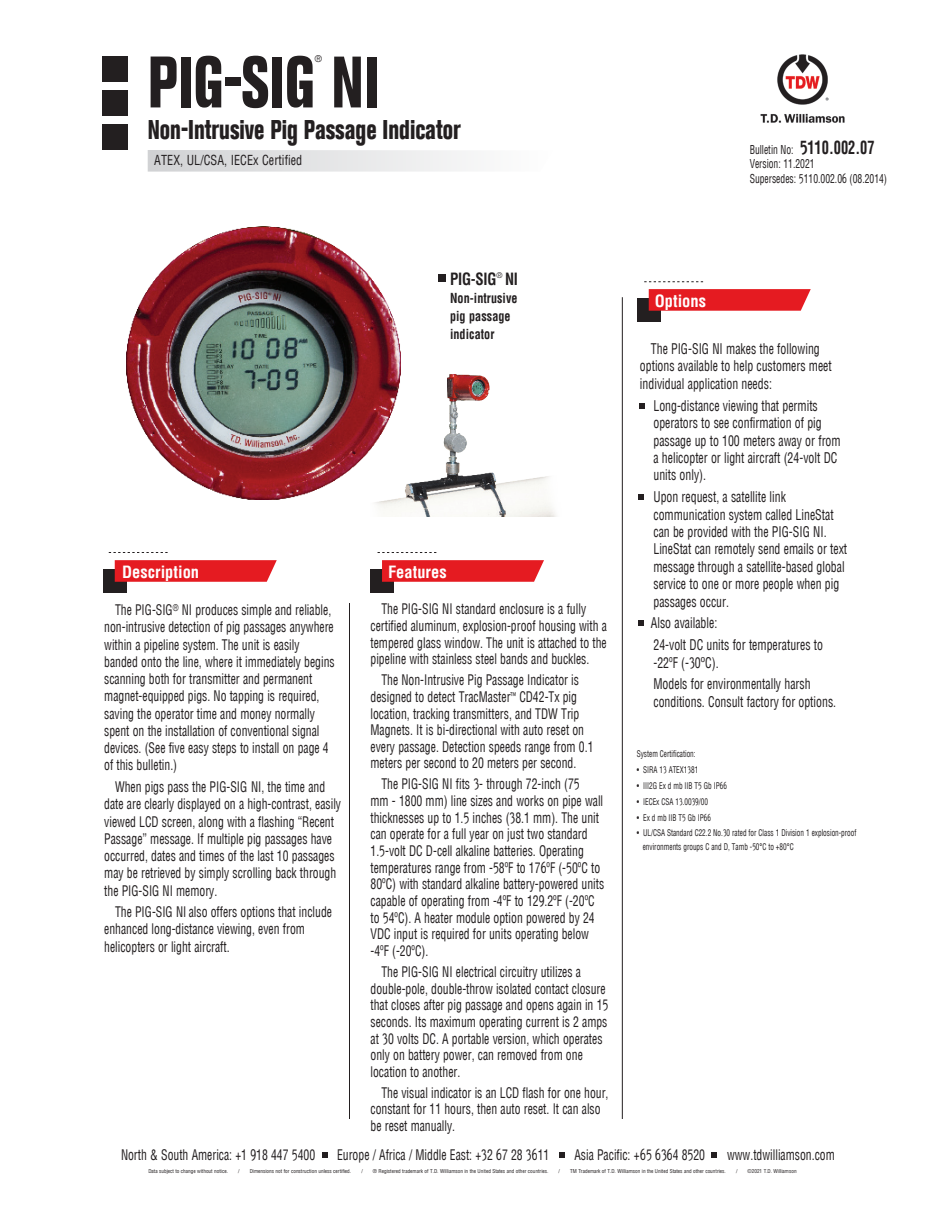
<style>
.page{position:relative;width:945px;height:1215px;background:#fff}
.page>*{position:absolute;margin:0;border:0;box-sizing:border-box;transform-origin:0 0}
.t1{font:800 condensed 72px "Akzidenz Grotesk BE";color:#231f20;scale:.8 1}
.t2{font:800 condensed 27px "Akzidenz Grotesk BE";color:#231f20;scale:.8 1}
.Catagory{font:700 condensed 16.5px "Helfaxx";color:#fff}
.Captions{font:700 condensed 16.5px "Helfaxx";letter-spacing:-.015em;color:#231f20;scale:.9 1}
.Bodu_Text{font:condensed 14.4px/17.4px "Helfaxx";color:#231f20;scale:.82 1}
.Bodu_Text-2{font:condensed 14.25px/16.6px "Helfaxx";color:#231f20;scale:.82 1}
.Captions-2{font:700 condensed 13.5px/18px "Helfaxx";letter-spacing:.005em;color:#231f20;scale:.9 1}
.Captions-3{font:condensed 13.5px "Helfaxx";letter-spacing:.005em;color:#231f20;scale:.9 1}
.t3{font:condensed 12px "Helfaxx";color:#231f20;scale:.8 1}
.Legal{font:condensed 9px/13.5px "Helfaxx";color:#231f20;scale:.8 1}
.Legal-2{font:condensed 9px "Helfaxx";color:#231f20}
.Legal-3{font:condensed 5.25px "Helfaxx";color:#231f20}
.s1{font-weight:700;font-size:18px}
</style>
<div class="page">
<div style="left:637px;top:298px;width:24px;height:24px;background:#231f20"></div>
<svg style="left:649px;top:289px;width:162px;height:22px;background:#e6262b"></svg>
<img style="left:375px;top:363px;width:181px;height:153px">
<hr style="left:622px;top:297px;width:1px;height:822px;background:#231f20">
<hr style="left:349px;top:603px;width:1px;height:516px;background:#231f20">
<div style="left:438px;top:274px;width:7px;height:8px;background:#231f20"></div>
<div style="left:102px;top:90px;width:26px;height:26px;background:#231f20"></div>
<div style="left:102px;top:56px;width:26px;height:25px;background:#231f20"></div>
<div style="left:102px;top:125px;width:26px;height:25px;background:#231f20"></div>
<svg style="left:378px;top:552px;width:58px;height:1px"></svg>
<div style="left:103px;top:569px;width:24px;height:24px;background:#231f20"></div>
<svg style="left:115px;top:560px;width:162px;height:22px;background:#e6262b"></svg>
<svg style="left:109px;top:552px;width:59px;height:1px"></svg>
<svg style="left:148px;top:150px;width:320px;height:22px"></svg>
<svg style="left:644px;top:281px;width:59px;height:1px"></svg>
<img style="left:127px;top:226px;width:273px;height:274px">
<div style="left:370px;top:569px;width:24px;height:24px;background:#231f20"></div>
<svg style="left:382px;top:560px;width:162px;height:22px;background:#e6252b"></svg>
<svg style="left:639px;top:403px;width:5px;height:5px"></svg>
<svg style="left:638px;top:494px;width:6px;height:5px"></svg>
<svg style="left:639px;top:620px;width:5px;height:5px"></svg>
<img style="left:760px;top:54px;width:85px;height:69px">
<svg style="left:322px;top:1152px;width:5px;height:6px"></svg>
<svg style="left:559px;top:1152px;width:6px;height:6px"></svg>
<svg style="left:712px;top:1152px;width:5px;height:6px"></svg>
<p class="Legal-2" style="left:315px;top:55px;width:9px">®</p>
<p class="t1" style="left:148px;top:41px;width:291px">PIG-SIG NI</p>
<p class="t2" style="left:148px;top:114px;width:393px">Non-Intrusive Pig Passage Indicator</p>
<p class="Captions-3" style="left:154px;top:154px;width:166px">ATEX, UL/CSA, IECEx Certified</p>
<p class="t3" style="left:750px;top:144px;width:158px">Bulletin No: <span class="s1">5110.002.07</span></p>
<p class="t3" style="left:750px;top:158px;width:83px">Version: 11.2021</p>
<p class="t3" style="left:750px;top:173px;width:173px">Supersedes: 5110.002.06 (08.2014)</p>
<p class="Catagory" style="left:122px;top:564px;width:78px">Description</p>
<p class="Bodu_Text-2" style="left:104px;top:602px;width:283px;line-height:17.2px;text-indent:11px">The PIG-SIG<sup>®</sup> NI produces simple and reliable, non-intrusive detection of pig passages anywhere within a pipeline system. The unit is easily banded onto the line, where it immediately begins scanning both for transmitter and permanent magnet-equipped pigs. No tapping is required, saving the operator time and money normally spent on the installation of conventional signal devices. (See five easy steps to install on page 4 of this bulletin.)</p>
<p class="Bodu_Text-2" style="left:104px;top:779px;width:290px;line-height:17.2px;text-indent:11px">When pigs pass the PIG-SIG NI, the time and date are clearly displayed on a high-contrast, easily viewed LCD screen, along with a flashing “Recent Passage” message. If multiple pig passages have occurred, dates and times of the last 10 passages may be retrieved by simply scrolling back through the PIG-SIG NI memory.</p>
<p class="Bodu_Text-2" style="left:104px;top:904px;width:279px;line-height:17.2px;text-indent:11px">The PIG-SIG NI also offers options that include enhanced long-distance viewing, even from helicopters or light aircraft.</p>
<p class="Captions" style="left:450px;top:271px;width:77px">PIG-SIG<sup>®</sup> NI</p>
<p class="Captions-2" style="left:450px;top:289px;width:77px">Non-intrusive pig passage indicator</p>
<p class="Catagory" style="left:388px;top:564px;width:60px">Features</p>
<p class="Bodu_Text-2" style="left:371px;top:602px;width:290px;text-indent:11px">The PIG-SIG NI standard enclosure is a fully certified aluminum, explosion-proof housing with a tempered glass window. The unit is attached to the pipeline with stainless steel bands and buckles.</p>
<p class="Bodu_Text-2" style="left:371px;top:673px;width:273px;text-indent:11px">The Non-Intrusive Pig Passage Indicator is designed to detect TracMaster<sup>™</sup> CD42-Tx pig location, tracking transmitters, and TDW Trip Magnets. It is bi-directional with auto reset on every passage. Detection speeds range from 0.1 meters per second to 20 meters per second.</p>
<p class="Bodu_Text-2" style="left:371px;top:777px;width:287px;text-indent:11px">The PIG-SIG NI fits 3- through 72-inch (75<br>mm - 1800 mm) line sizes and works on pipe wall thicknesses up to 1.5 inches (38.1 mm). The unit can operate for a full year on just two standard 1.5-volt DC D-cell alkaline batteries. Operating temperatures range from -58ºF to 176ºF (-50ºC to 80ºC) with standard alkaline battery-powered units capable of operating from -4ºF to 129.2ºF (-20ºC to 54ºC). A heater module option powered by 24<br>VDC input is required for units operating below -4ºF (-20ºC).</p>
<p class="Bodu_Text-2" style="left:371px;top:964px;width:292px;text-indent:11px">The PIG-SIG NI electrical circuitry utilizes a double-pole, double-throw isolated contact closure that closes after pig passage and opens again in 15 seconds. Its maximum operating current is 2 amps at 30 volts DC. A portable version, which operates only on battery power, can removed from one location to another.</p>
<p class="Bodu_Text-2" style="left:371px;top:1085px;width:292px;text-indent:11px">The visual indicator is an LCD flash for one hour, constant for 11 hours, then auto reset. It can also be reset manually.</p>
<p class="Catagory" style="left:655px;top:293px;width:53px">Options</p>
<p class="Bodu_Text" style="left:640px;top:341px;width:235px;text-indent:11px">The PIG-SIG NI makes the following options available to help customers meet individual application needs:</p>
<p class="Bodu_Text" style="left:653px;top:398px;width:230px">Long-distance viewing that permits operators to see confirmation of pig passage up to 100 meters away or from a helicopter or light aircraft (24-volt DC units only).</p>
<p class="Bodu_Text" style="left:653px;top:489px;width:238px">Upon request, a satellite link communication system called LineStat can be provided with the PIG-SIG NI.<br>LineStat can remotely send emails or text message through a satellite-based global service to one or more people when pig passages occur.</p>
<p class="Bodu_Text" style="left:651px;top:616px;width:83px">Also available:</p>
<p class="Bodu_Text" style="left:653px;top:637px;width:208px">24-volt DC units for temperatures to -22ºF (-30ºC).</p>
<p class="Bodu_Text" style="left:653px;top:676px;width:224px">Models for environmentally harsh conditions. Consult factory for options.</p>
<p class="Legal" style="left:637px;top:747px;width:75px">System Certification:</p>
<p class="Legal" style="left:637px;top:763px;width:78px">• SIRA 13 ATEX1381</p>
<p class="Legal" style="left:637px;top:779px;width:114px">• III2G Ex d mb IIB T5 Gb IP66</p>
<p class="Legal" style="left:637px;top:795px;width:91px">• IECEx CSA 13.0039/00</p>
<p class="Legal" style="left:637px;top:811px;width:94px">• Ex d mb IIB T5 Gb IP66</p>
<p class="Legal" style="left:643px;top:827px;width:269px;text-indent:-6px">• UL/CSA Standard C22.2 No.30 rated for Class 1 Division 1 explosion-proof environments groups C and D, Tamb -50°C to +80°C</p>
<p class="Bodu_Text-2" style="left:121px;top:1147px;width:238px">North &amp; South America: +1 918 447 5400</p>
<p class="Bodu_Text-2" style="left:337px;top:1147px;width:260px">Europe / Africa / Middle East: +32 67 28 3611</p>
<p class="Bodu_Text-2" style="left:574px;top:1147px;width:161px">Asia Pacific: +65 6364 8520</p>
<p class="Bodu_Text-2" style="left:727px;top:1147px;width:133px">www.tdwilliamson.com</p>
<p class="Legal-3" style="left:148px;top:1169px;width:81px">Data subject to change without notice.</p>
<p class="Legal-3" style="left:238px;top:1169px;width:3px">/</p>
<p class="Legal-3" style="left:250px;top:1169px;width:103px">Dimensions not for construction unless certified.</p>
<p class="Legal-3" style="left:361px;top:1169px;width:3px">/</p>
<p class="Legal-3" style="left:373px;top:1169px;width:177px">® Registered trademark of T.D. Williamson in the United States and other countries.</p>
<p class="Legal-3" style="left:559px;top:1169px;width:3px">/</p>
<p class="Legal-3" style="left:570px;top:1169px;width:157px">TM Trademark of T.D. Williamson in the United States and other countries.</p>
<p class="Legal-3" style="left:736px;top:1169px;width:3px">/</p>
<p class="Legal-3" style="left:748px;top:1169px;width:51px">©2021 T.D. Williamson</p>
</div>
